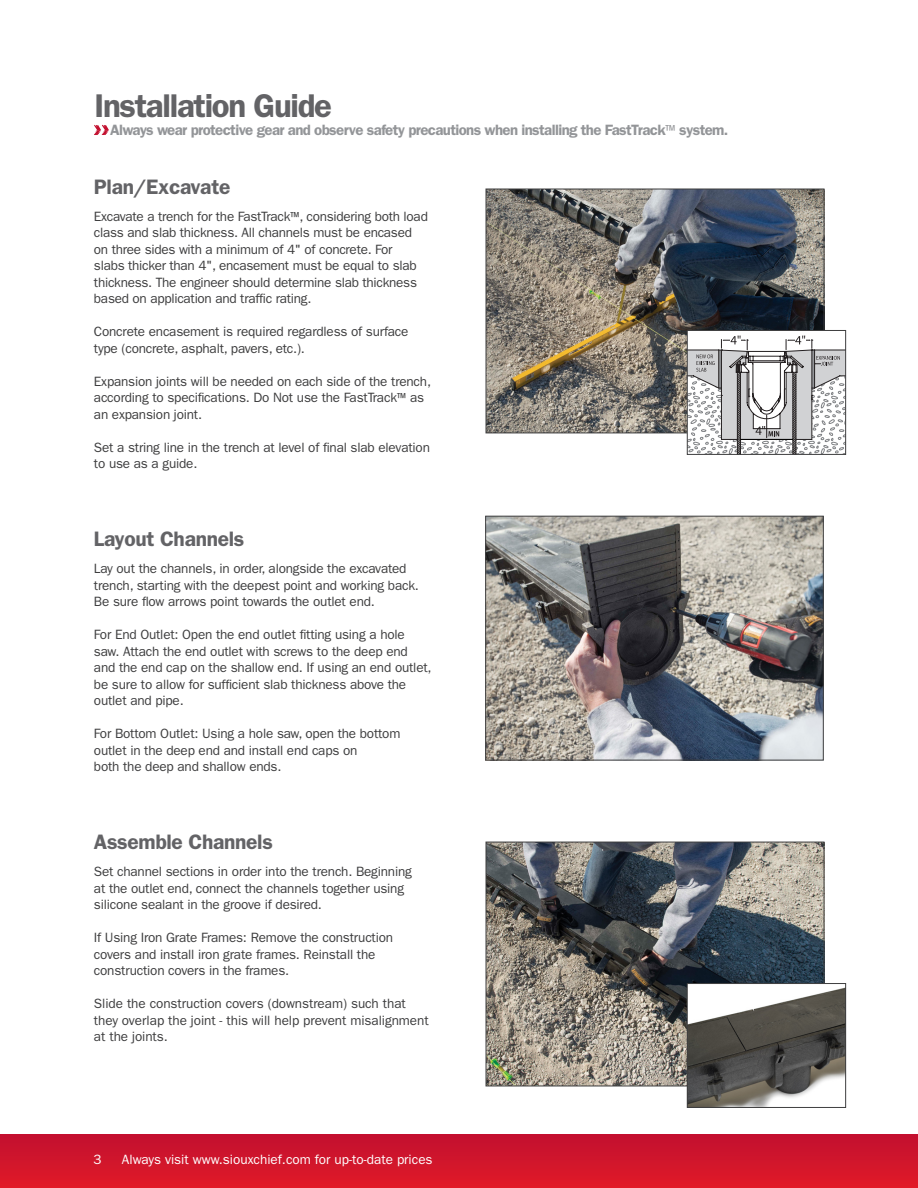
<style>
.page{position:relative;width:918px;height:1188px;background:#fff}
.page>*{position:absolute;margin:0;border:0;box-sizing:border-box;transform-origin:0 0}
.t1{font:600 33px "ITC Franklin Gothic Std";letter-spacing:-.04em;color:#636366}
.t2{font:600 21px "ITC Franklin Gothic Std";letter-spacing:-.015em;color:#636366}
.t3{font:600 15px "ITC Franklin Gothic Std";letter-spacing:-.04em;color:#939598}
.t4{font:13.5px/16.5px "ITC Franklin Gothic Std";letter-spacing:-.015em;color:#3e3e3f}
.t5{font:13.5px "ITC Franklin Gothic Std";color:#fff}
.s1{font-weight:400;font-stretch:condensed}
.s2{font-stretch:condensed}
</style>
<div class="page">
<div style="left:0;top:1134px;width:918px;height:54px;background:linear-gradient(to bottom,#c11030,#e11a27)"></div>
<img style="left:488px;top:844px;width:334px;height:240px">
<div style="left:486px;top:842px;width:338px;height:244px;border:1px solid #3e3e3f"></div>
<img style="left:689px;top:985px;width:155px;height:121px">
<div style="left:687px;top:983px;width:159px;height:125px;border:1px solid #3e3e3f"></div>
<img style="left:487px;top:518px;width:335px;height:240px">
<div style="left:485px;top:516px;width:339px;height:244px;border:1px solid #3e3e3f"></div>
<svg style="left:94px;top:125px;width:15px;height:10px"></svg>
<img style="left:488px;top:191px;width:334px;height:240px">
<div style="left:486px;top:189px;width:338px;height:244px;border:1px solid #3e3e3f"></div>
<div style="left:687px;top:330px;width:159px;height:125px;background:#fff"></div>
<svg style="left:689px;top:336px;width:155px;height:117px"></svg>
<div style="left:687px;top:330px;width:159px;height:125px;border:1px solid #3e3e3f"></div>
<p class="t1" style="left:94px;top:86px;width:239px">Installation Guide</p>
<p class="t3" style="left:110px;top:121px;width:620px">Always wear protective gear and observe safety precautions when installing the FastTrack<span class="s1">™</span> system.</p>
<p class="t2" style="left:94px;top:174px;width:138px">Plan/Excavate</p>
<p class="t4" style="left:94px;top:208px;width:336px">Excavate a trench for the FastTrack<span class="s2">™</span>, considering both load class and slab thickness. All channels must be encased on three sides with a minimum of 4" of concrete. For<br>slabs thicker than 4", encasement must be equal to slab thickness. The engineer should determine slab thickness based on application and traffic rating.</p>
<p class="t4" style="left:94px;top:323px;width:316px">Concrete encasement is required regardless of surface type (concrete, asphalt, pavers, etc.).</p>
<p class="t4" style="left:94px;top:373px;width:339px">Expansion joints will be needed on each side of the trench, according to specifications. Do Not use the FastTrack<span class="s2">™</span> as an expansion joint.</p>
<p class="t4" style="left:94px;top:439px;width:338px">Set a string line in the trench at level of final slab elevation to use as a guide.</p>
<p class="t2" style="left:94px;top:527px;width:152px">Layout Channels</p>
<p class="t4" style="left:94px;top:560px;width:327px">Lay out the channels, in order, alongside the excavated trench, starting with the deepest point and working back.<br>Be sure flow arrows point towards the outlet end.</p>
<p class="t4" style="left:94px;top:626px;width:339px">For End Outlet: Open the end outlet fitting using a hole saw. Attach the end outlet with screws to the deep end and the end cap on the shallow end. If using an end outlet, be sure to allow for sufficient slab thickness above the outlet and pipe.</p>
<p class="t4" style="left:94px;top:725px;width:308px">For Bottom Outlet: Using a hole saw, open the bottom outlet in the deep end and install end caps on</p>
<p class="t4" style="left:94px;top:758px;width:189px">both the deep and shallow ends.</p>
<p class="t2" style="left:94px;top:830px;width:180px">Assemble Channels</p>
<p class="t4" style="left:94px;top:863px;width:319px">Set channel sections in order into the trench. Beginning at the outlet end, connect the channels together using silicone sealant in the groove if desired.</p>
<p class="t4" style="left:94px;top:929px;width:301px">If Using Iron Grate Frames: Remove the construction covers and install iron grate frames. Reinstall the construction covers in the frames.</p>
<p class="t4" style="left:94px;top:995px;width:336px">Slide the construction covers (downstream) such that they overlap the joint - this will help prevent misalignment at the joints.</p>
<p class="t5" style="left:94px;top:1152px;width:10px">3</p>
<p class="t5" style="left:122px;top:1152px;width:312px">Always visit www.siouxchief.com for up-to-date prices</p>
</div>
